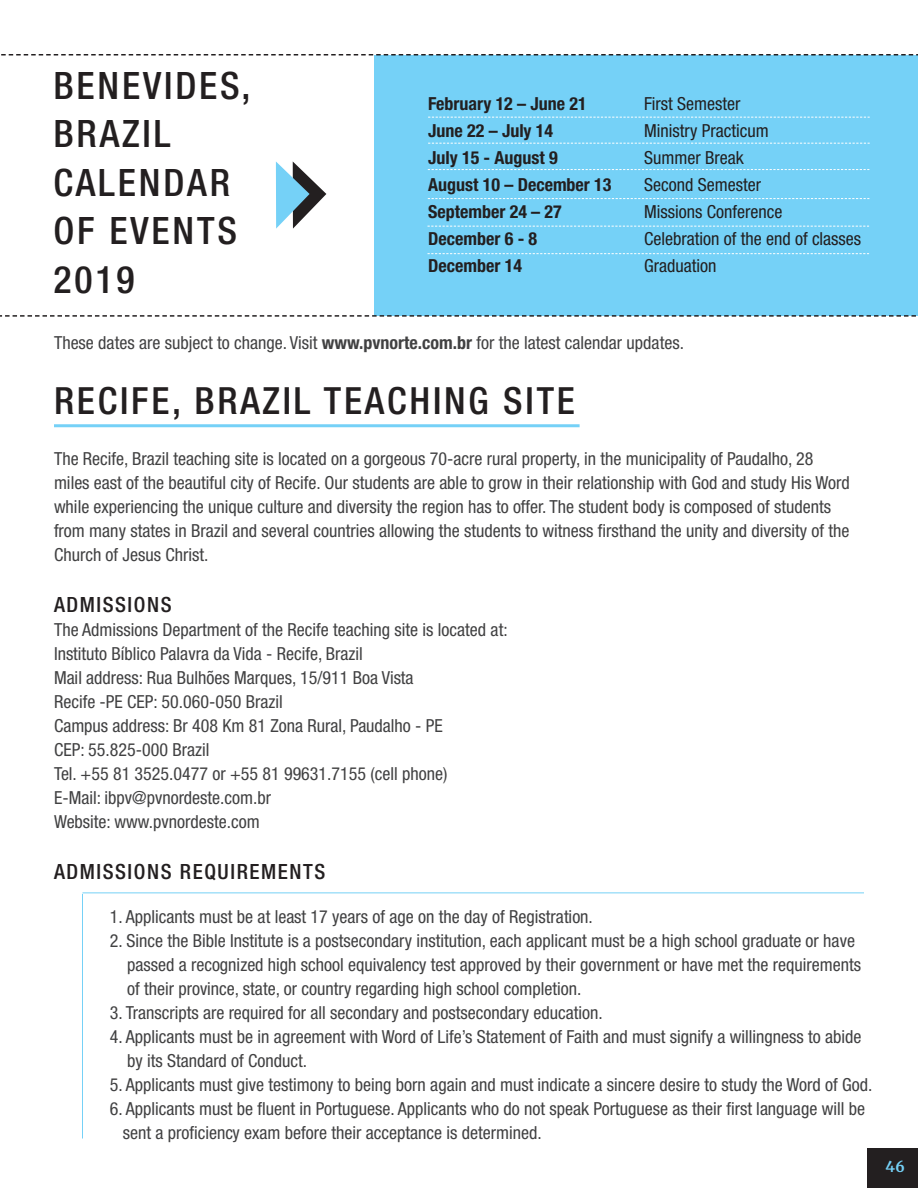
<style>
.page{position:relative;width:918px;height:1188px;background:#fff}
.page>*{position:absolute;margin:0;border:0;box-sizing:border-box;transform-origin:0 0}
.Sub_Head{font:500 condensed 37.8px/48.6px "Helvetica Neue LT Std";letter-spacing:.075em;color:#231f20}
.Sub_Head-2{font:500 condensed 37.5px "Helvetica Neue LT Std";letter-spacing:.075em;color:#231f20}
.Sub_Head-3{font:500 condensed 21px "Helvetica Neue LT Std";letter-spacing:.075em;color:#231f20}
.Body_Text{font:condensed 18px/24px "Helvetica Neue LT Std";color:#414142}
.Body_Text-2{font:condensed 18px "Helvetica Neue LT Std";color:#231f20}
.Body_Text-3{font:700 condensed 18px "Helvetica Neue LT Std";color:#231f20}
.t1{font:700 15px "Merriweather";color:#75d1f7}
.s1{font-weight:700}
</style>
<div class="page">
<div style="left:868px;top:1148px;width:50px;height:40px;background:#231f20"></div>
<div style="left:375px;top:56px;width:543px;height:260px;background:#75d1f7"></div>
<svg style="left:276px;top:161px;width:50px;height:68px"></svg>
<svg style="left:1px;top:54px;width:917px;height:2px"></svg>
<svg style="left:0;top:315px;width:916px;height:2px"></svg>
<svg style="left:428px;top:117px;width:442px;height:1px"></svg>
<svg style="left:428px;top:226px;width:441px;height:1px"></svg>
<svg style="left:428px;top:169px;width:441px;height:1px"></svg>
<svg style="left:428px;top:143px;width:442px;height:1px"></svg>
<svg style="left:428px;top:253px;width:441px;height:1px"></svg>
<svg style="left:428px;top:198px;width:441px;height:1px"></svg>
<hr style="left:54px;top:424px;width:526px;height:3px;background:#75d1f7">
<hr style="left:82px;top:894px;width:1px;height:245px;background:#75d1f7">
<hr style="left:82px;top:892px;width:782px;height:1px;background:#75d1f7">
<p class="Sub_Head" style="left:53px;top:60px;width:199px">BENEVIDES,<br>BRAZIL</p>
<p class="Sub_Head" style="left:53px;top:158px;width:185px">CALENDAR<br>OF EVENTS<br>2019</p>
<p class="Body_Text-3" style="left:428px;top:93px;width:160px">February 12 – June 21</p>
<p class="Body_Text-2" style="left:644px;top:94px;width:98px">First Semester</p>
<p class="Body_Text-3" style="left:428px;top:120px;width:127px">June 22 – July 14</p>
<p class="Body_Text-2" style="left:644px;top:121px;width:126px">Ministry Practicum</p>
<p class="Body_Text-3" style="left:428px;top:147px;width:131px">July 15 - August 9</p>
<p class="Body_Text-2" style="left:644px;top:148px;width:101px">Summer Break</p>
<p class="Body_Text-3" style="left:428px;top:174px;width:185px">August 10 – December 13</p>
<p class="Body_Text-2" style="left:644px;top:175px;width:118px">Second Semester</p>
<p class="Body_Text-3" style="left:428px;top:201px;width:135px">September 24 – 27</p>
<p class="Body_Text-2" style="left:644px;top:202px;width:140px">Missions Conference</p>
<p class="Body_Text-3" style="left:428px;top:228px;width:111px">December 6 - 8</p>
<p class="Body_Text-2" style="left:644px;top:229px;width:218px">Celebration of the end of classes</p>
<p class="Body_Text-3" style="left:428px;top:255px;width:95px">December 14</p>
<p class="Body_Text-2" style="left:644px;top:256px;width:74px">Graduation</p>
<p class="Body_Text" style="left:54px;top:330px;width:631px">These dates are subject to change. Visit <span class="s1">www.pvnorte.com.br</span> for the latest calendar updates.</p>
<p class="Sub_Head-2" style="left:54px;top:378px;width:522px">RECIFE, BRAZIL TEACHING SITE</p>
<p class="Body_Text" style="left:54px;top:446px;width:797px">The Recife, Brazil teaching site is located on a gorgeous 70-acre rural property, in the municipality of Paudalho, 28 miles east of the beautiful city of Recife. Our students are able to grow in their relationship with God and study His Word while experiencing the unique culture and diversity the region has to offer. The student body is composed of students from many states in Brazil and several countries allowing the students to witness firsthand the unity and diversity of the Church of Jesus Christ.</p>
<p class="Sub_Head-3" style="left:54px;top:592px;width:119px">ADMISSIONS</p>
<p class="Body_Text" style="left:54px;top:617px;width:455px">The Admissions Department of the Recife teaching site is located at:</p>
<p class="Body_Text" style="left:54px;top:641px;width:310px">Instituto Bíblico Palavra da Vida - Recife, Brazil</p>
<p class="Body_Text" style="left:54px;top:665px;width:361px">Mail address: Rua Bulhões Marques, 15/911 Boa Vista</p>
<p class="Body_Text" style="left:54px;top:689px;width:230px">Recife -PE CEP: 50.060-050 Brazil</p>
<p class="Body_Text" style="left:54px;top:713px;width:390px">Campus address: Br 408 Km 81 Zona Rural, Paudalho - PE</p>
<p class="Body_Text" style="left:54px;top:737px;width:157px">CEP: 55.825-000 Brazil</p>
<p class="Body_Text" style="left:54px;top:761px;width:395px">Tel. +55 81 3525.0477 or +55 81 99631.7155 (cell phone)</p>
<p class="Body_Text" style="left:54px;top:785px;width:219px">E-Mail: ibpv@pvnordeste.com.br</p>
<p class="Body_Text" style="left:54px;top:809px;width:207px">Website: www.pvnordeste.com</p>
<p class="Sub_Head-3" style="left:54px;top:859px;width:273px">ADMISSIONS REQUIREMENTS</p>
<p class="Body_Text" style="left:110px;top:905px;width:485px">1. Applicants must be at least 17 years of age on the day of Registration.</p>
<p class="Body_Text" style="left:127px;top:929px;width:736px;text-indent:-17px">2. Since the Bible Institute is a postsecondary institution, each applicant must be a high school graduate or have passed a recognized high school equivalency test approved by their government or have met the requirements of their province, state, or country regarding high school completion.</p>
<p class="Body_Text" style="left:110px;top:1001px;width:495px">3. Transcripts are required for all secondary and postsecondary education.</p>
<p class="Body_Text" style="left:127px;top:1025px;width:736px;text-indent:-17px">4. Applicants must be in agreement with Word of Life’s Statement of Faith and must signify a willingness to abide by its Standard of Conduct.</p>
<p class="Body_Text" style="left:110px;top:1073px;width:764px">5. Applicants must give testimony to being born again and must indicate a sincere desire to study the Word of God.</p>
<p class="Body_Text" style="left:123px;top:1097px;width:744px;text-indent:-13px">6. Applicants must be fluent in Portuguese. Applicants who do not speak Portuguese as their first language will be sent a proficiency exam before their acceptance is determined.</p>
<p class="t1" style="left:886px;top:1156px;width:21px">46</p>
</div>
